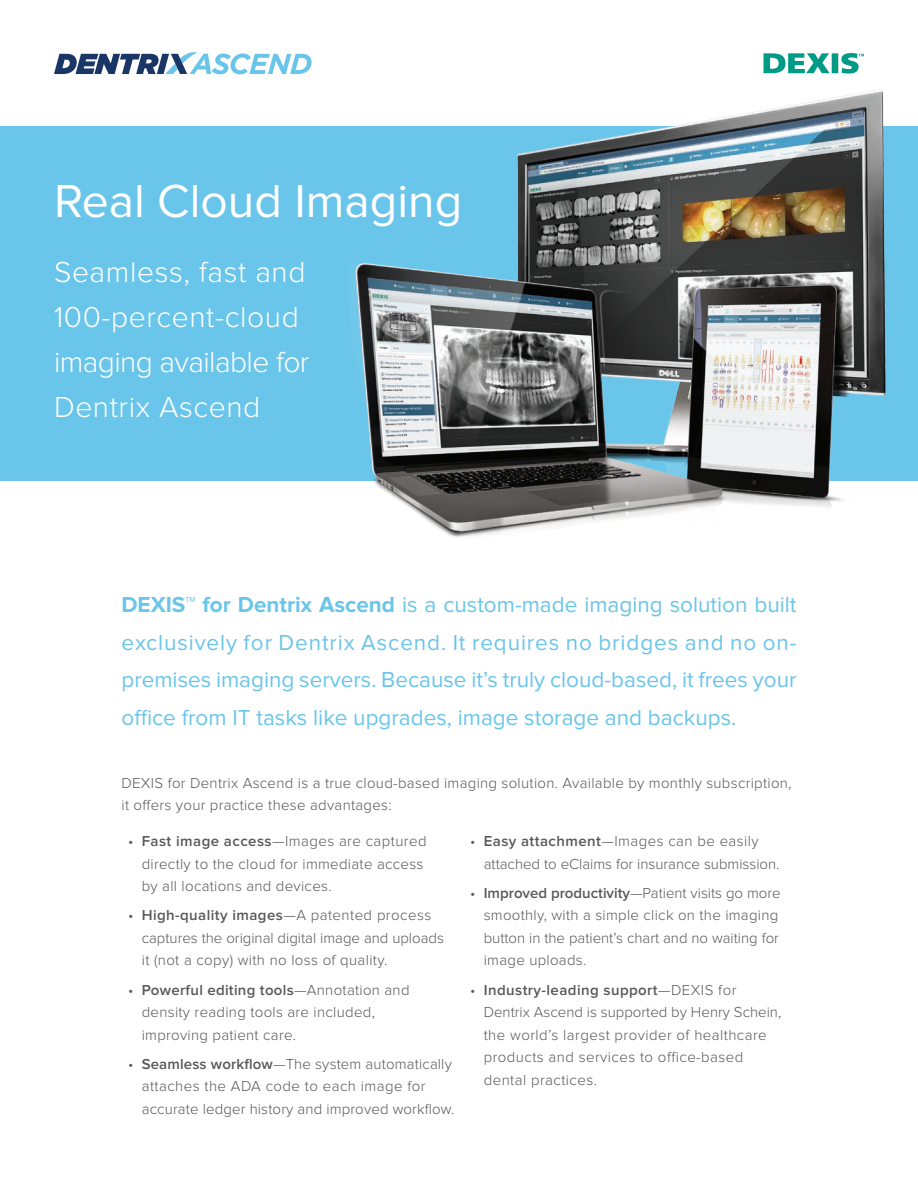
<style>
.page{position:relative;width:918px;height:1188px;background:#fff}
.page>*{position:absolute;margin:0;border:0;box-sizing:border-box;transform-origin:0 0}
.t1{font:48px "Proxima Nova";color:#fff}
.t2{font:300 30px/45px "Proxima Nova";letter-spacing:.02em;color:#fff}
.t3{font:22.5px/37.5px "Proxima Nova";color:#6ac5ea;text-align:justify}
.t4{font:300 15px/22.5px "Proxima Nova";letter-spacing:.02em;color:#57585a}
.t5{font:300 15px/22.5px "Proxima Nova";color:#57585a}
.s1{font-weight:700}
.s2{font-weight:600}
</style>
<div class="page">
<svg style="left:54px;top:52px;width:258px;height:22px"></svg>
<svg style="left:764px;top:53px;width:100px;height:21px"></svg>
<div style="left:0;top:127px;width:918px;height:354px;background:#6ac5ea"></div>
<img style="left:347px;top:89px;width:544px;height:448px">
<h1 class="t1" style="left:54px;top:173px;width:410px">Real Cloud Imaging</h1>
<h2 class="t2" style="left:54px;top:250px;width:257px">Seamless, fast and<br>100-percent-cloud imaging available for<br>Dentrix Ascend</h2>
<p class="t3" style="left:122px;top:586px;width:677px"><span class="s1">DEXIS™ for Dentrix Ascend</span> is a custom-made imaging solution built exclusively for Dentrix Ascend. It requires no bridges and no on&shy;premises imaging servers. Because it’s truly cloud-based, it frees your office from IT tasks like upgrades, image storage and backups.</p>
<p class="t4" style="left:122px;top:771px;width:672px">DEXIS for Dentrix Ascend is a true cloud-based imaging solution. Available by monthly subscription, it offers your practice these advantages:</p>
<p class="t4" style="left:142px;top:830px;width:286px;text-indent:-14px">• <span class="s2">Fast image access</span>—Images are captured directly to the cloud for immediate access by all locations and devices.</p>
<p class="t5" style="left:142px;top:904px;width:304px;text-indent:-14px">• <span class="s2">High-quality images</span>—A patented process captures the original digital image and uploads it (not a copy) with no loss of quality.</p>
<p class="t4" style="left:142px;top:978px;width:269px;text-indent:-14px">• <span class="s2">Powerful editing tools</span>—Annotation and density reading tools are included, improving patient care.</p>
<p class="t4" style="left:142px;top:1053px;width:314px;text-indent:-14px">• <span class="s2">Seamless workflow</span>—The system automatically attaches the ADA code to each image for accurate ledger history and improved workflow.</p>
<p class="t5" style="left:484px;top:830px;width:297px;text-indent:-14px">• <span class="s2">Easy attachment</span>—Images can be easily attached to eClaims for insurance submission.</p>
<p class="t5" style="left:484px;top:882px;width:298px;text-indent:-14px">• <span class="s2">Improved productivity</span>—Patient visits go more smoothly, with a simple click on the imaging button in the patient’s chart and no waiting for image uploads.</p>
<p class="t4" style="left:484px;top:978px;width:299px;text-indent:-13px">• <span class="s2">Industry-leading support</span>—DEXIS for Dentrix Ascend is supported by Henry Schein, the world’s largest provider of healthcare products and services to office-based dental practices.</p>
</div>
